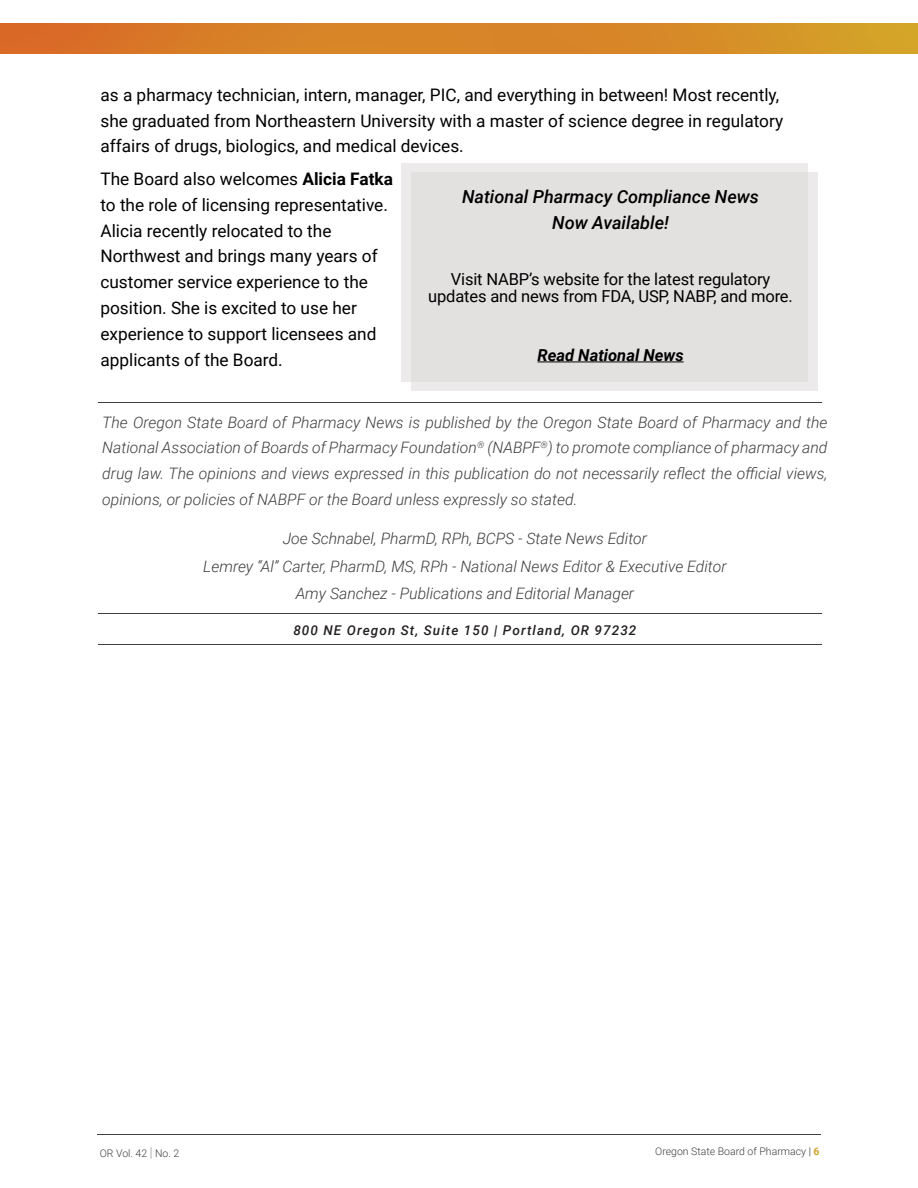
<style>
.page{position:relative;width:918px;height:1188px;background:#fff}
.page>*{position:absolute;margin:0;border:0;box-sizing:border-box;transform-origin:0 0}
.Header_2{font:italic 500 18px/25.8px "Roboto";color:#000;text-align:center}
.Paragraph_1{font:17.25px/25.8px "Roboto";color:#000}
.Body{font:16.5px/16.8px "Roboto";letter-spacing:-.01em;color:#000;text-align:center}
.Header_2-2{font:italic 700 16.5px "Roboto";color:#000}
.Editorial{font:italic 300 15.75px/25.8px "Roboto";color:#3e3e3f;text-align:justify}
.Paragraph{font:italic 300 15.75px "Roboto";color:#3e3e3f}
.t1{font:italic 500 13.5px "Roboto";letter-spacing:.08em;color:#231f20}
.t2{font:300 10.5px "Roboto";color:#3e3e3f}
.s1{font-weight:700}
.s2{font-weight:100;font-size:13.5px}
.s3{color:#231f20}
.s4{font-weight:700;color:#d2a328}
</style>
<div class="page">
<hr style="left:97px;top:1135px;width:724px;height:1px;background:#3e3e3f">
<img style="left:0;top:24px;width:918px;height:30px">
<div style="left:401px;top:164px;width:406px;height:218px;background:#eceaea"></div>
<div style="left:411px;top:172px;width:407px;height:218px;background:#e3e0e0"></div>
<hr style="left:537px;top:362px;width:147px;height:1px;background:#000">
<hr style="left:98px;top:403px;width:724px;height:1px;background:#3e3e3f">
<hr style="left:98px;top:613px;width:724px;height:1px;background:#3e3e3f">
<hr style="left:98px;top:644px;width:724px;height:1px;background:#3e3e3f">
<p class="Paragraph_1" style="left:100px;top:81px;width:684px">as a pharmacy technician, intern, manager, PIC, and everything in between! Most recently, she graduated from Northeastern University with a master of science degree in regulatory affairs of drugs, biologics, and medical devices.</p>
<p class="Paragraph_1" style="left:100px;top:165px;width:294px">The Board also welcomes <span class="s1">Alicia Fatka </span>to the role of licensing representative.<br>Alicia recently relocated to the Northwest and brings many years of customer service experience to the position. She is excited to use her experience to support licensees and applicants of the Board.</p>
<p class="Header_2" style="left:462px;top:183px;width:298px">National Pharmacy Compliance News<br>Now Available!</p>
<p class="Body" style="left:428px;top:270px;width:366px">Visit NABP’s website for the latest regulatory updates and news from FDA, USP, NABP, and more.</p>
<p class="Header_2-2" style="left:537px;top:343px;width:148px">Read National News</p>
<p class="Editorial" style="left:102px;top:409px;width:727px">The Oregon State Board of Pharmacy News is published by the Oregon State Board of Pharmacy and the National Association of Boards of Pharmacy Foundation<sup>®</sup> (NABPF<sup>®</sup>) to promote compliance of pharmacy and drug law. The opinions and views expressed in this publication do not necessarily reflect the official views, opinions, or policies of NABPF or the Board unless expressly so stated.</p>
<p class="Paragraph" style="left:283px;top:528px;width:366px">Joe Schnabel, PharmD, RPh, BCPS - State News Editor</p>
<p class="Paragraph" style="left:203px;top:555px;width:525px">Lemrey “Al” Carter, PharmD, MS, RPh - National News Editor &amp; Executive Editor</p>
<p class="Paragraph" style="left:296px;top:582px;width:340px">Amy Sanchez - Publications and Editorial Manager</p>
<p class="t1" style="left:293px;top:621px;width:345px">800 NE Oregon St, Suite 150 | Portland, OR 97232</p>
<p class="t2" style="left:100px;top:1146px;width:81px">OR Vol. 42 <span class="s2">|</span> No. 2</p>
<p class="t2" style="left:655px;top:1144px;width:166px">Oregon State Board of Pharmacy <span class="s3">|</span> <span class="s4">6</span></p>
</div>
